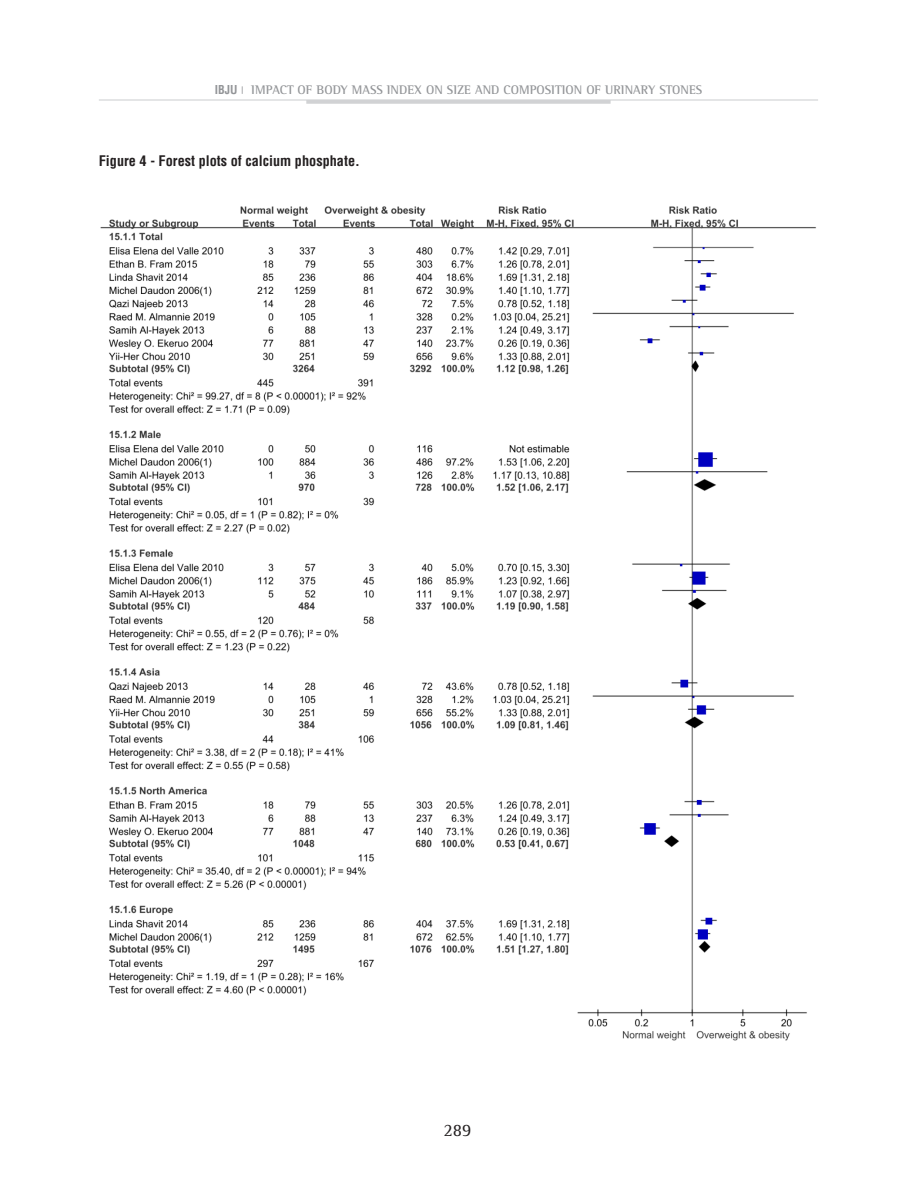
<style>
.page{position:relative;width:898px;height:1200px;background:#fff}
.page>*{position:absolute;margin:0;border:0;box-sizing:border-box;transform-origin:0 0}
.t1{font:18px "Rotis Serif";color:#231f20}
.TITULO_TABELAS_E_FIG{font:700 condensed 14.25px "Helvetica";color:#231f20}
.t2{font:700 12.75px "Rotis Semi Serif";color:#939598}
.s1{font-family:"Helvetica";font-stretch:condensed;font-size:12px}
</style>
<div class="page">
<hr style="left:99px;top:99px;width:718px;height:2px;background:#dcdddf">
<hr style="left:306px;top:100px;width:304px;height:4px;background:#d1d2d4">
<img style="left:100px;top:206px;width:716px;height:833px">
<p class="t2" style="left:214px;top:82px;width:489px"><span class="s1">IBJU</span> <sup>|</sup> IMPACT OF BODY MASS INDEX ON SIZE AND COMPOSITION OF URINARY STONES</p>
<p class="TITULO_TABELAS_E_FIG" style="left:99px;top:152px;width:262px">Figure 4 - Forest plots of calcium phosphate.</p>
<h1 class="t1" style="left:443px;top:1119px;width:30px">289</h1>
</div>
